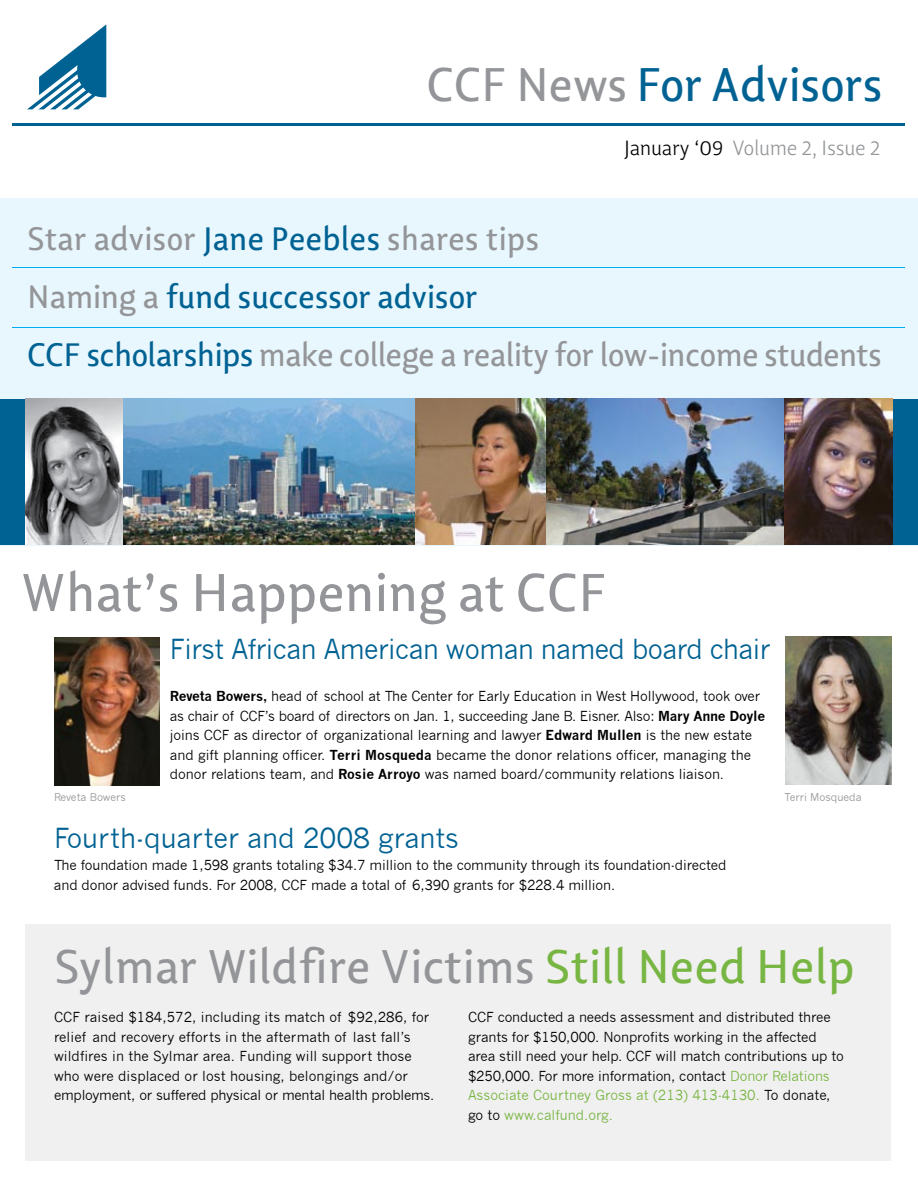
<style>
.page{position:relative;width:918px;height:1188px;background:#fff}
.page>*{position:absolute;margin:0;border:0;box-sizing:border-box;transform-origin:0 0}
.t1{font:54px "Lisboa LF";color:#939598}
.t2{font:48px "Lisboa LF";letter-spacing:-.005em;color:#939598}
.t3{font:48px "Lisboa LF";letter-spacing:-.01em;color:#006293}
.t4{font:33px/57.3px "Lisboa LF";letter-spacing:-.01em;color:#006293}
.t5{font:33px "Lisboa LF";letter-spacing:-.025em;color:#939598}
.t6{font:27px "News Gothic";letter-spacing:-.02em;color:#006293}
.t7{font:300 21px "Lisboa LF";color:#939598}
.t8{font:13.5px/19.5px "News Gothic";letter-spacing:-.01em;color:#000}
.t9{font:10.5px "News Gothic";color:#939598}
.s1{color:#939598}
.s2{color:#000}
.s3{color:#006293}
.s4{font-weight:700}
.s5{color:#78b643}
</style>
<div class="page">
<img style="left:785px;top:636px;width:106px;height:149px">
<div style="left:26px;top:924px;width:865px;height:237px;background:#f1f0f0"></div>
<div style="left:0;top:198px;width:918px;height:347px;background:#e8f7fd"></div>
<svg style="left:27px;top:24px;width:79px;height:85px"></svg>
<hr style="left:13px;top:123px;width:892px;height:3px;background:#006293">
<img style="left:26px;top:399px;width:865px;height:146px">
<div style="left:891px;top:399px;width:27px;height:146px;background:#006293"></div>
<div style="left:0;top:399px;width:26px;height:146px;background:#006293"></div>
<img style="left:54px;top:637px;width:106px;height:149px">
<h2 class="t3" style="left:427px;top:56px;width:458px"><span class="s1">CCF News</span> For Advisors</h2>
<h3 class="t4" style="left:27px;top:210px;width:514px"><span class="s1">Star advisor</span> Jane Peebles <span class="s1">shares tips<br>Naming a</span> fund successor advisor</h3>
<h3 class="t7" style="left:624px;top:136px;width:258px"><span class="s2">January ‘09</span> Volume 2, Issue 2</h3>
<h3 class="t5" style="left:27px;top:335px;width:856px"><span class="s3">CCF scholarships</span> make college a reality for low-income students</h3>
<h1 class="t1" style="left:21px;top:561px;width:588px">What’s Happening at CCF</h1>
<h3 class="t6" style="left:170px;top:634px;width:602px">First African American woman named board chair</h3>
<p class="t8" style="left:170px;top:687px;width:597px"><span class="s4">Reveta Bowers,</span> head of school at The Center for Early Education in West Hollywood, took over as chair of CCF’s board of directors on Jan. 1, succeeding Jane B. Eisner. Also: <span class="s4">Mary Anne Doyle </span>joins CCF as director of organizational learning and lawyer <span class="s4">Edward Mullen</span> is the new estate and gift planning officer. <span class="s4">Terri Mosqueda</span> became the donor relations officer, managing the donor relations team, and <span class="s4">Rosie Arroyo</span> was named board/community relations liaison.</p>
<p class="t9" style="left:54px;top:791px;width:73px">Reveta Bowers</p>
<p class="t9" style="left:784px;top:791px;width:79px">Terri Mosqueda</p>
<h3 class="t6" style="left:54px;top:822px;width:406px">Fourth-quarter and 2008 grants</h3>
<p class="t8" style="left:54px;top:856px;width:674px">The foundation made 1,598 grants totaling $34.7 million to the community through its foundation-directed and donor advised funds. For 2008, CCF made a total of 6,390 grants for $228.4 million.</p>
<h2 class="t2" style="left:54px;top:939px;width:802px">Sylmar Wildfire Victims <span class="s5">Still Need Help</span></h2>
<p class="t8" style="left:54px;top:1008px;width:382px">CCF raised $184,572, including its match of $92,286, for relief and recovery efforts in the aftermath of last fall’s wildfires in the Sylmar area. Funding will support those who were displaced or lost housing, belongings and/or employment, or suffered physical or mental health problems.</p>
<p class="t8" style="left:468px;top:1008px;width:378px">CCF conducted a needs assessment and distributed three grants for $150,000. Nonprofits working in the affected area still need your help. CCF will match contributions up to $250,000. For more information, contact <span class="s5">Donor Relations Associate Courtney Gross at (213) 413-4130.</span> To donate, go to <span class="s5">www.calfund.org.</span></p>
</div>
